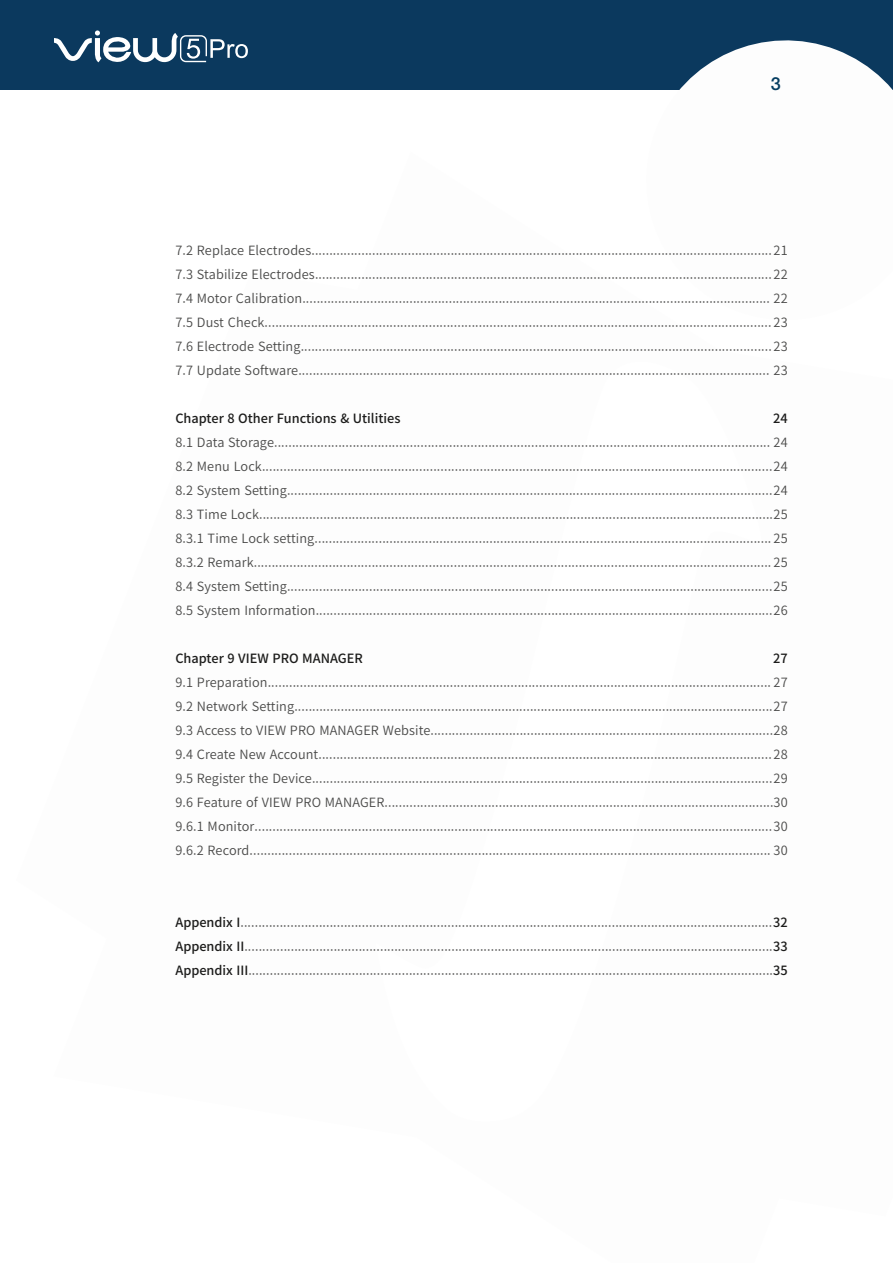
<style>
.page{position:relative;width:893px;height:1263px;background:#fff}
.page>*{position:absolute;margin:0;border:0;box-sizing:border-box;transform-origin:0 0}
.t1{font:500 18px "Gqwdlr Helvetica Neue LT Std";color:#053d61}
.t2{font:600 12.75px "Dwsnhq Noto Sans CJ Ksc";letter-spacing:.01em;color:#4a4a49}
.t3{font:500 12.75px "Ndjsvy Noto Sans CJ Ksc";color:#1c1c1b}
.s1{font-family:"Ndjsvy Noto Sans CJ Ksc";font-weight:500;color:#1c1c1b}
</style>
<div class="page">
<div style="left:0;top:0;width:893px;height:90px;background:#0b395e"></div>
<svg style="left:679px;top:40px;width:214px;height:50px;fill:#fdfdfd"></svg>
<svg style="left:54px;top:30px;width:194px;height:33px"></svg>
<p class="t1" style="left:771px;top:73px;width:12px">3</p>
<p class="t2" style="left:175px;top:243px;width:614px">7.2 Replace Electrodes.................................................................................................................................21</p>
<p class="t2" style="left:175px;top:267px;width:614px">7.3 Stabilize Electrodes................................................................................................................................22</p>
<p class="t2" style="left:175px;top:291px;width:614px">7.4 Motor Calibration................................................................................................................................... 22</p>
<p class="t2" style="left:175px;top:315px;width:614px">7.5 Dust Check.............................................................................................................................................. 23</p>
<p class="t2" style="left:175px;top:339px;width:614px">7.6 Electrode Setting....................................................................................................................................23</p>
<p class="t2" style="left:175px;top:363px;width:614px">7.7 Update Software.................................................................................................................................... 23</p>
<p class="t3" style="left:773px;top:411px;width:16px">24</p>
<p class="t2" style="left:175px;top:435px;width:614px">8.1 Data Storage........................................................................................................................................... 24</p>
<p class="t2" style="left:175px;top:459px;width:614px">8.2 Menu Lock...............................................................................................................................................24</p>
<p class="t2" style="left:175px;top:483px;width:614px">8.2 System Setting........................................................................................................................................24</p>
<p class="t2" style="left:175px;top:507px;width:614px">8.3 Time Lock................................................................................................................................................25</p>
<p class="t2" style="left:175px;top:531px;width:614px">8.3.1 Time Lock setting................................................................................................................................ 25</p>
<p class="t2" style="left:175px;top:555px;width:614px">8.3.2 Remark................................................................................................................................................. 25</p>
<p class="t2" style="left:175px;top:579px;width:614px">8.4 System Setting........................................................................................................................................25</p>
<p class="t2" style="left:175px;top:603px;width:614px">8.5 System Information................................................................................................................................26</p>
<p class="t3" style="left:773px;top:651px;width:16px">27</p>
<p class="t2" style="left:175px;top:675px;width:614px">9.1 Preparation............................................................................................................................................. 27</p>
<p class="t2" style="left:175px;top:699px;width:614px">9.2 Network Setting......................................................................................................................................27</p>
<p class="t2" style="left:175px;top:723px;width:614px">9.3 Access to VIEW PRO MANAGER Website................................................................................................28</p>
<p class="t2" style="left:175px;top:747px;width:614px">9.4 Create New Account...............................................................................................................................28</p>
<p class="t2" style="left:175px;top:771px;width:614px">9.5 Register the Device.................................................................................................................................29</p>
<p class="t2" style="left:175px;top:795px;width:614px">9.6 Feature of VIEW PRO MANAGER.............................................................................................................30</p>
<p class="t2" style="left:175px;top:819px;width:614px">9.6.1 Monitor.................................................................................................................................................30</p>
<p class="t2" style="left:175px;top:843px;width:614px">9.6.2 Record.................................................................................................................................................. 30</p>
<p class="t3" style="left:175px;top:411px;width:227px">Chapter 8 Other Functions &amp; Utilities</p>
<p class="t3" style="left:175px;top:651px;width:189px">Chapter 9 VIEW PRO MANAGER</p>
<p class="t2" style="left:175px;top:915px;width:614px"><span class="s1">Appendix I</span>.....................................................................................................................................................<span class="s1">32</span></p>
<p class="t2" style="left:175px;top:939px;width:614px"><span class="s1">Appendix II</span>....................................................................................................................................................<span class="s1">33</span></p>
<p class="t2" style="left:175px;top:963px;width:614px"><span class="s1">Appendix III</span>...................................................................................................................................................<span class="s1">35</span></p>
</div>
